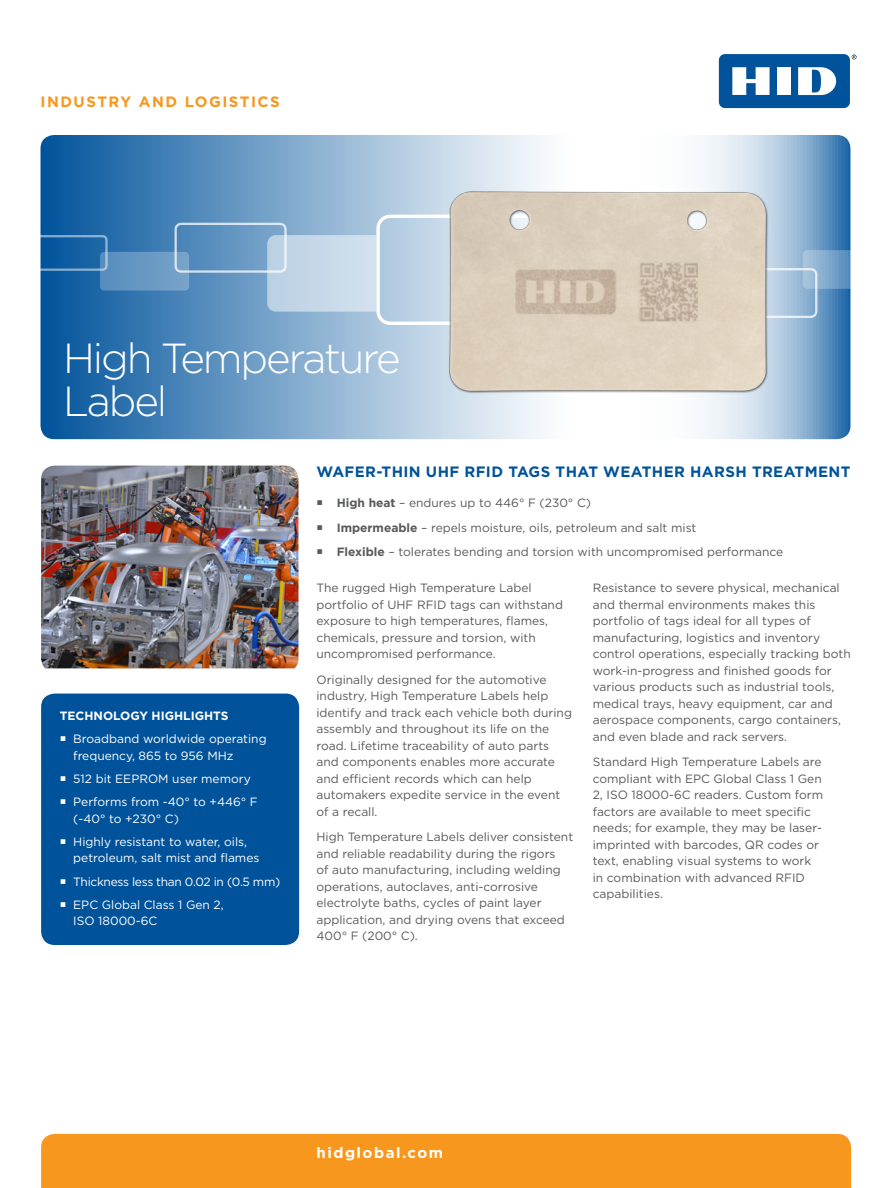
<style>
.page{position:relative;width:891px;height:1188px;background:#fff}
.page>*{position:absolute;margin:0;border:0;box-sizing:border-box;transform-origin:0 0}
.t1{font:300 42px/43.5px "Gotham";letter-spacing:-.05em;color:#fff}
.sub_head{font:700 15px "Gotham";letter-spacing:.025em;color:#00539b}
.t2{font:700 15px "Gotham";letter-spacing:.1em;color:#f8971d}
.t3{font:700 15px "Gotham";letter-spacing:.1em;color:#fff}
.Body{font:12px/16.5px "Gotham";color:#58595b}
.t4{font:12px/16.5px "Gotham";color:#fff}
.t5{font:12px "Gotham";letter-spacing:-.025em;color:#fff}
.Side_box_header{font:700 12px "Gotham";color:#fff}
.s1{font-weight:700}
</style>
<div class="page">
<div style="left:41px;top:694px;width:258px;height:251px;background:#00539b;border-radius:14px"></div>
<svg style="left:852px;top:55px;width:5px;height:4px"></svg>
<div style="left:719px;top:54px;width:131px;height:54px;background:#00539b;border-radius:6px"></div>
<div style="left:777px;top:67px;width:14px;height:28px;background:#fff"></div>
<svg style="left:732px;top:67px;width:38px;height:28px"></svg>
<svg style="left:798px;top:67px;width:38px;height:28px"></svg>
<svg style="left:40px;top:135px;width:810px;height:304px;background:#6b9bc5"></svg>
<div style="left:175px;top:223px;width:112px;height:50px;border:2px solid #fff;border-radius:5px"></div>
<svg style="left:100px;top:252px;width:89px;height:39px;background:#6999c4"></svg>
<svg style="left:40px;top:235px;width:68px;height:36px;background:#276daa"></svg>
<div style="left:376px;top:215px;width:238px;height:110px;border:3px solid #fff;border-radius:12px"></div>
<svg style="left:267px;top:235px;width:109px;height:77px;background:#c6d8e8"></svg>
<div style="left:705px;top:268px;width:112px;height:50px;border:2px solid #fff;border-radius:5px"></div>
<svg style="left:803px;top:250px;width:47px;height:39px;background:#83abce"></svg>
<img style="left:41px;top:466px;width:257px;height:202px">
<div style="left:41px;top:1134px;width:810px;height:54px;background:#f8971d"></div>
<img style="left:423px;top:155px;width:359px;height:285px">
<p class="t2" style="left:40px;top:92px;width:241px">INDUSTRY AND LOGISTICS</p>
<p class="t1" style="left:63px;top:335px;width:339px">High Temperature<br>Label</p>
<p class="Side_box_header" style="left:60px;top:708px;width:170px">TECHNOLOGY HIGHLIGHTS</p>
<p class="t4" style="left:73px;top:730px;width:195px">Broadband worldwide operating frequency, 865 to 956 MHz</p>
<p class="t4" style="left:73px;top:770px;width:179px">512 bit EEPROM user memory</p>
<p class="t4" style="left:73px;top:793px;width:186px">Performs from -40° to +446° F (-40° to +230° C)</p>
<p class="t4" style="left:73px;top:833px;width:188px">Highly resistant to water, oils, petroleum, salt mist and flames</p>
<p class="t5" style="left:73px;top:874px;width:209px">Thickness less than 0.02 in (0.5 mm)</p>
<p class="t4" style="left:73px;top:896px;width:152px">EPC Global Class 1 Gen 2,<br>ISO 18000-6C</p>
<p class="sub_head" style="left:316px;top:462px;width:535px">WAFER-THIN UHF RFID TAGS THAT WEATHER HARSH TREATMENT</p>
<p class="Body" style="left:337px;top:495px;width:256px"><span class="s1">High heat</span> – endures up to 446° F (230° C)</p>
<p class="Body" style="left:337px;top:519px;width:361px"><span class="s1">Impermeable</span> – repels moisture, oils, petroleum and salt mist</p>
<p class="Body" style="left:337px;top:544px;width:448px"><span class="s1">Flexible</span> – tolerates bending and torsion with uncompromised performance</p>
<p class="Body" style="left:316px;top:580px;width:248px">The rugged High Temperature Label portfolio of UHF RFID tags can withstand exposure to high temperatures, flames, chemicals, pressure and torsion, with uncompromised performance.</p>
<p class="Body" style="left:316px;top:671px;width:257px">Originally designed for the automotive industry, High Temperature Labels help identify and track each vehicle both during assembly and throughout its life on the road. Lifetime traceability of auto parts and components enables more accurate and efficient records which can help automakers expedite service in the event of a recall.</p>
<p class="Body" style="left:316px;top:828px;width:258px">High Temperature Labels deliver consistent and reliable readability during the rigors<br>of auto manufacturing, including welding operations, autoclaves, anti-corrosive electrolyte baths, cycles of paint layer application, and drying ovens that exceed 400° F (200° C).</p>
<p class="Body" style="left:593px;top:580px;width:259px">Resistance to severe physical, mechanical and thermal environments makes this portfolio of tags ideal for all types of manufacturing, logistics and inventory control operations, especially tracking both work-in-progress and finished goods for various products such as industrial tools, medical trays, heavy equipment, car and aerospace components, cargo containers, and even blade and rack servers.</p>
<p class="Body" style="left:593px;top:753px;width:232px">Standard High Temperature Labels are compliant with EPC Global Class 1 Gen 2, ISO 18000-6C readers. Custom form factors are available to meet specific needs; for example, they may be laser&shy;imprinted with barcodes, QR codes or text, enabling visual systems to work in combination with advanced RFID capabilities.</p>
<p class="t3" style="left:316px;top:1142px;width:128px">hidglobal.com</p>
</div>
